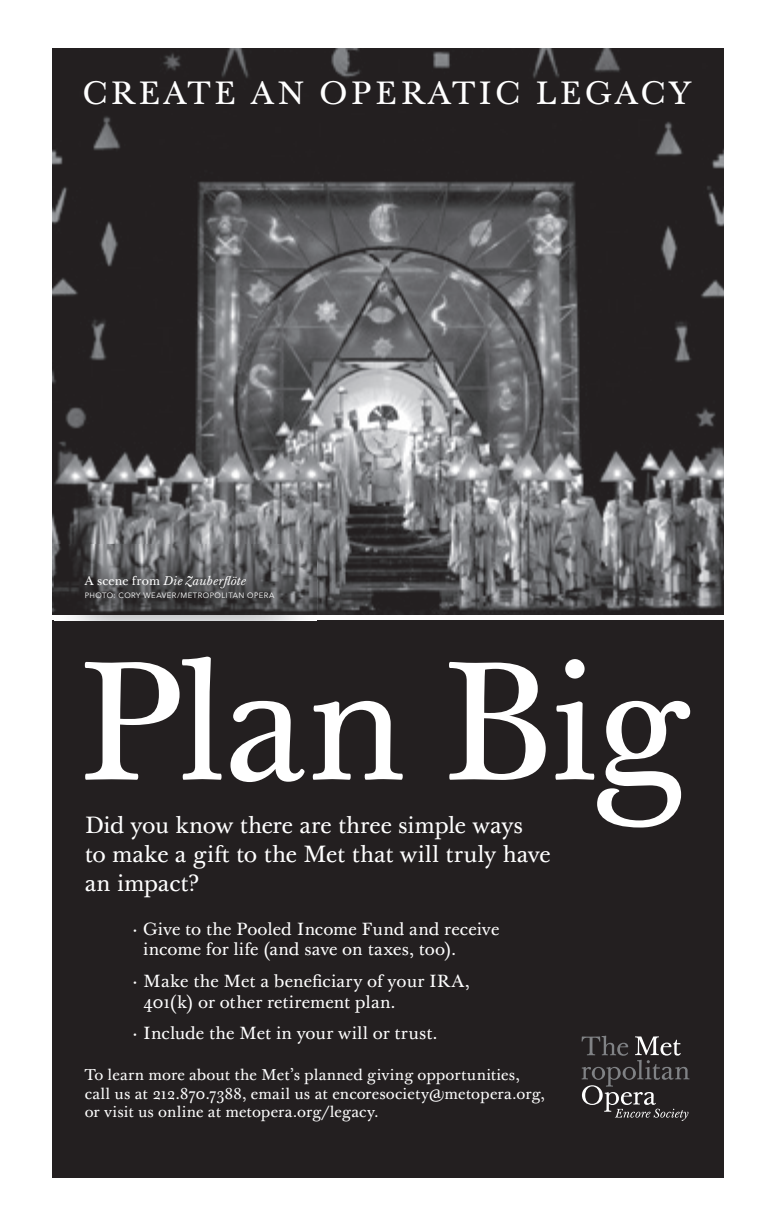
<style>
.page{position:relative;width:774px;height:1224px;background:#fff}
.page>*{position:absolute;margin:0;border:0;box-sizing:border-box;transform-origin:0 0}
.t1{font:165.4px "Baskerville Ten Pro";letter-spacing:-.03em;color:#fff}
.t2{font:31.6px "Baskerville Ten Pro";color:#fff}
.t3{font:23px/29px "Baskerville Ten Pro";color:#fff}
.t4{font:17.2px/20.8px "Baskerville Ten Pro";color:#fff}
.t5{font:15.4px/18.4px "Baskerville Ten Pro";letter-spacing:.005em;color:#fff}
.t6{font:italic 12.4px "Baskerville Ten Pro";letter-spacing:.02em;color:#fff}
.t7{font:7.6px "Avenir";letter-spacing:.06em;color:#fff}
.s1{font-style:normal}
</style>
<div class="page">
<div style="left:52px;top:159px;width:672px;height:1019px;background:#231f20"></div>
<img style="left:52px;top:48px;width:672px;height:568px">
<hr style="left:52px;top:616px;width:672px;height:4px;background:#fff">
<svg style="left:582px;top:1036px;width:108px;height:85px"></svg>
<img style="left:54px;top:545px;width:262px;height:76px">
<p class="t2" style="left:83px;top:73px;width:611px">CREATE AN OPERATIC LEGACY</p>
<p class="t6" style="left:85px;top:572px;width:163px"><span class="s1">A scene from</span> Die Zauberflöte</p>
<p class="t7" style="left:85px;top:591px;width:191px">PHOTO: CORY WEAVER/METROPOLITAN OPERA</p>
<p class="t1" style="left:75px;top:618px;width:616px">Plan Big</p>
<p class="t3" style="left:85px;top:811px;width:468px">Did you know there are three simple ways<br>to make a gi to the Met that will truly have an impact?</p>
<p class="t4" style="left:143px;top:919px;width:358px;text-indent:-11px">· Give to the Pooled Income Fund and receive income for life (and save on taxes, too).</p>
<p class="t4" style="left:143px;top:971px;width:328px;text-indent:-11px">· Make the Met a beneficiary of your IRA,<br>401(k) or other retirement plan.</p>
<p class="t4" style="left:133px;top:1023px;width:307px">· Include the Met in your will or trust.</p>
<p class="t5" style="left:85px;top:1066px;width:462px">To learn more about the Met’s planned giving opportunities, call us at 212.870.7388, email us at encoresociety@metopera.org, or visit us online at metopera.org/legacy.</p>
</div>
